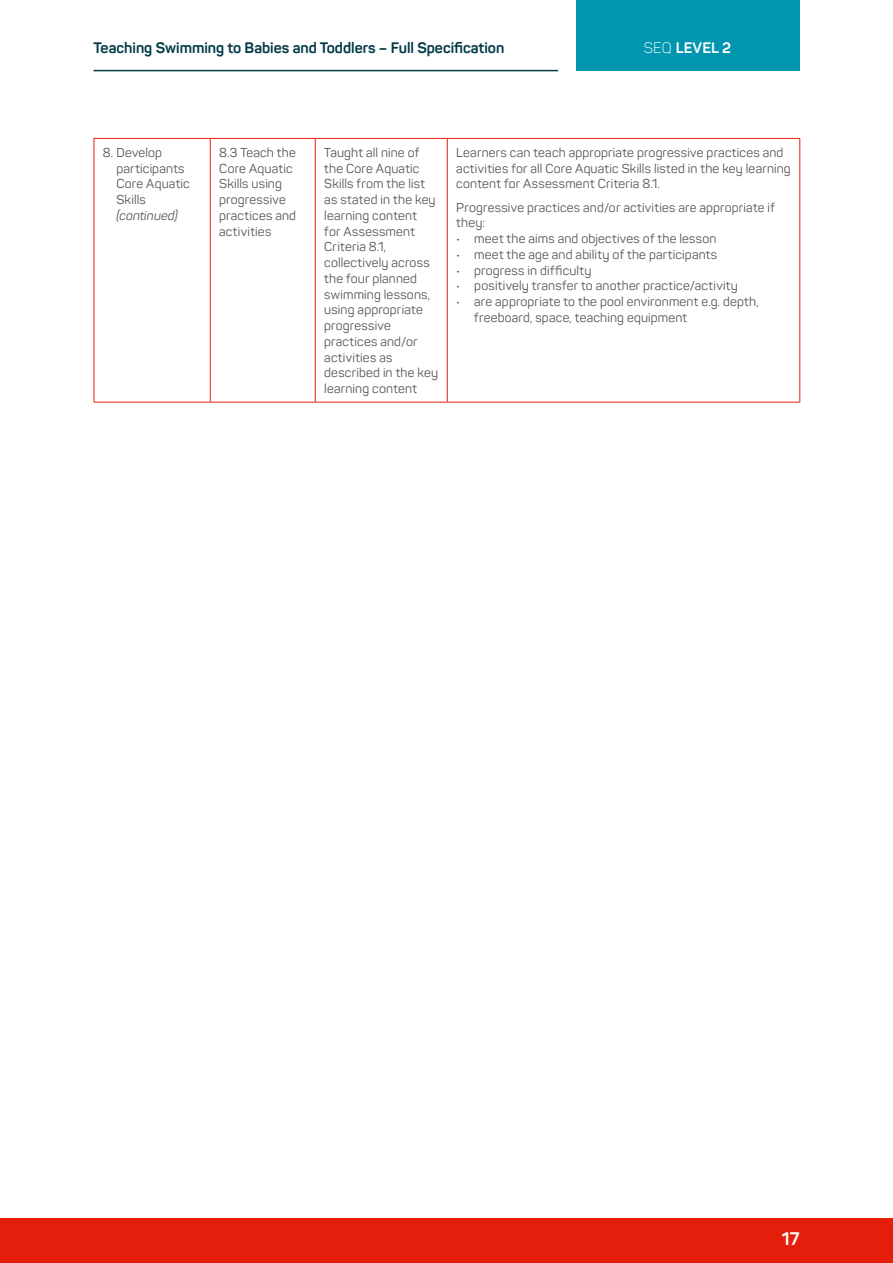
<style>
.page{position:relative;width:893px;height:1263px;background:#fff}
.page>*{position:absolute;margin:0;border:0;box-sizing:border-box;transform-origin:0 0}
.t1{font:700 18px "Panton";color:#fff}
.t2{font:700 15px "Panton";color:#003946}
.t3{font:700 15px "Panton";letter-spacing:.01em;color:#fff}
.t4{font:12.75px/15.8px "Panton";letter-spacing:.015em;color:#545454}
.t5{font:italic 12.75px "Panton";letter-spacing:.01em;color:#545454}
.s1{font-weight:300}
</style>
<div class="page">
<div style="left:576px;top:0;width:223px;height:71px;background:#0096b0"></div>
<hr style="left:94px;top:70px;width:464px;height:1px;background:#003946">
<div style="left:0;top:1218px;width:893px;height:45px;background:#e41e0a"></div>
<hr style="left:94px;top:139px;width:1px;height:263px;background:#e41e0a">
<hr style="left:210px;top:139px;width:1px;height:263px;background:#e41e0a">
<hr style="left:315px;top:139px;width:1px;height:263px;background:#e41e0a">
<hr style="left:447px;top:139px;width:1px;height:263px;background:#e41e0a">
<hr style="left:799px;top:139px;width:1px;height:263px;background:#e41e0a">
<hr style="left:94px;top:138px;width:116px;height:1px;background:#e41e0a">
<hr style="left:210px;top:138px;width:105px;height:1px;background:#e41e0a">
<hr style="left:315px;top:138px;width:132px;height:1px;background:#e41e0a">
<hr style="left:447px;top:138px;width:353px;height:1px;background:#e41e0a">
<hr style="left:94px;top:402px;width:116px;height:1px;background:#e41e0a">
<hr style="left:210px;top:402px;width:105px;height:1px;background:#e41e0a">
<hr style="left:315px;top:402px;width:132px;height:1px;background:#e41e0a">
<hr style="left:447px;top:402px;width:353px;height:1px;background:#e41e0a">
<p class="t2" style="left:94px;top:39px;width:412px">Teaching Swimming to Babies and Toddlers – Full Specification</p>
<p class="t3" style="left:644px;top:39px;width:89px"><span class="s1">SEQ</span> LEVEL 2</p>
<p class="t4" style="left:116px;top:144px;width:75px;text-indent:-14px">8. Develop participants<br>Core Aquatic<br>Skills</p>
<p class="t5" style="left:116px;top:207px;width:63px">(continued)</p>
<p class="t4" style="left:219px;top:144px;width:78px">8.3 Teach the<br>Core Aquatic<br>Skills using progressive practices and activities</p>
<p class="t4" style="left:324px;top:144px;width:115px">Taught all nine of the Core Aquatic<br>Skills from the list as stated in the key learning content<br>for Assessment<br>Criteria 8.1, collectively across the four planned swimming lessons, using appropriate progressive practices and/or activities as described in the key learning content</p>
<p class="t4" style="left:456px;top:144px;width:336px">Learners can teach appropriate progressive practices and activities for all Core Aquatic Skills listed in the key learning content for Assessment Criteria 8.1.</p>
<p class="t4" style="left:456px;top:199px;width:320px">Progressive practices and/or activities are appropriate if they:</p>
<p class="t4" style="left:456px;top:231px;width:262px">• meet the aims and objectives of the lesson</p>
<p class="t4" style="left:456px;top:246px;width:262px">• meet the age and ability of the participants</p>
<p class="t4" style="left:456px;top:262px;width:137px">• progress in difficulty</p>
<p class="t4" style="left:456px;top:278px;width:283px">• positively transfer to another practice/activity</p>
<p class="t4" style="left:474px;top:294px;width:286px;text-indent:-18px">• are appropriate to the pool environment e.g. depth, freeboard, space, teaching equipment</p>
<h1 class="t1" style="left:782px;top:1227px;width:19px">17</h1>
</div>
